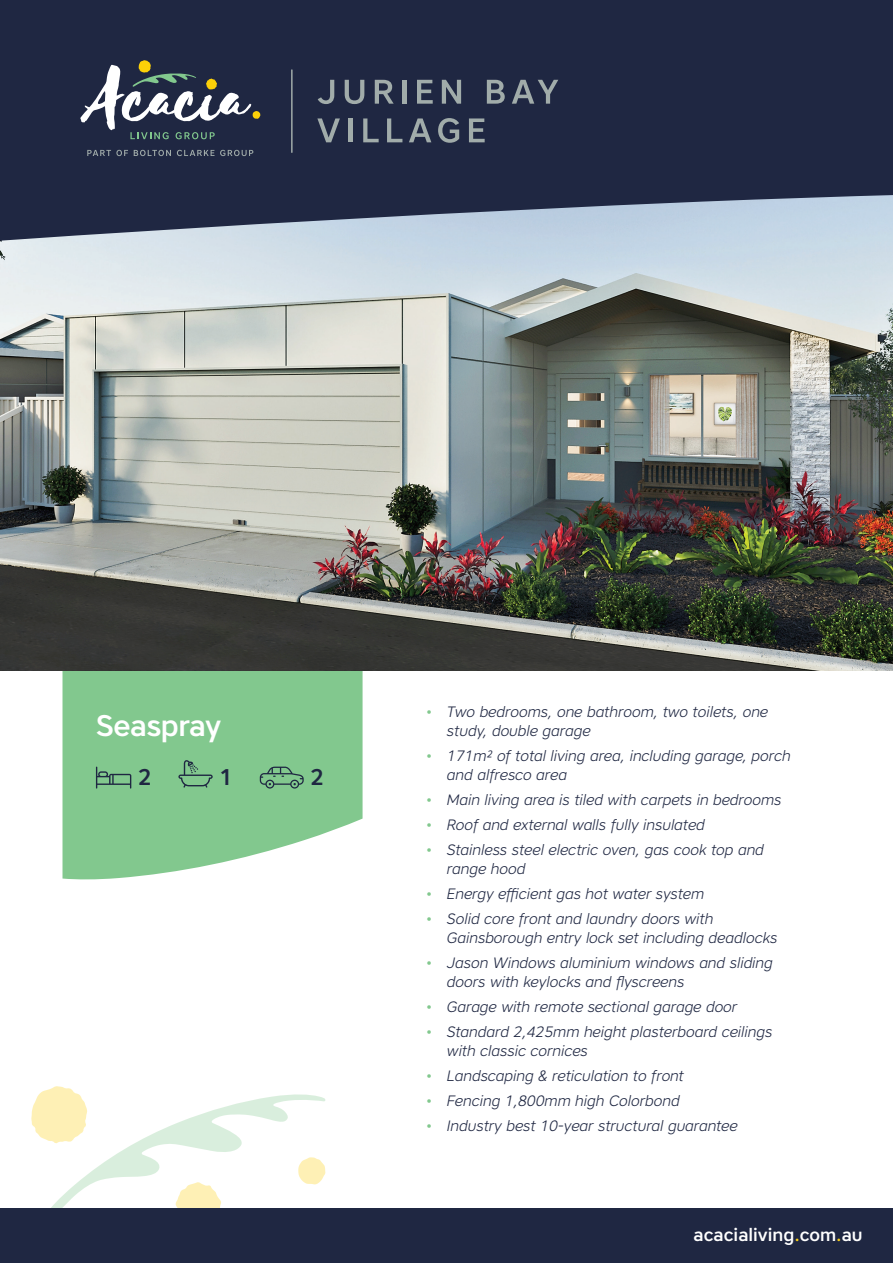
<style>
.page{position:relative;width:893px;height:1263px;background:#fff}
.page>*{position:absolute;margin:0;border:0;box-sizing:border-box;transform-origin:0 0}
.Title_White{font:500 29.7px "Core Sans A55";letter-spacing:-.02em;color:#fff}
.icon{font:500 22.65px "Core Sans A55";color:#1f2742}
.t1{font:500 18px "Core Sans A55";color:#fff}
.t2{font:italic 300 15px/18.8px "Core Sans A35";color:#1f2742}
.s1{color:#82c88e}
.s2{color:#fcd116}
</style>
<div class="page">
<svg style="left:63px;top:671px;width:300px;height:209px;fill:#82c88e"></svg>
<img style="left:0;top:242px;width:893px;height:429px">
<svg style="left:31px;top:1086px;width:295px;height:123px"></svg>
<svg style="left:0;top:0;width:893px;height:242px;fill:#1f2742"></svg>
<div style="left:0;top:1209px;width:893px;height:54px;background:#1f2742"></div>
<svg style="left:96px;top:767px;width:35px;height:21px"></svg>
<svg style="left:178px;top:760px;width:35px;height:28px"></svg>
<svg style="left:260px;top:767px;width:44px;height:21px"></svg>
<hr style="left:291px;top:69px;width:2px;height:84px;background:#a1acaa">
<svg style="left:318px;top:80px;width:16px;height:24px"></svg>
<svg style="left:345px;top:80px;width:19px;height:24px"></svg>
<svg style="left:375px;top:80px;width:19px;height:24px"></svg>
<hr style="left:402px;top:80px;width:4px;height:24px;background:#a1acaa">
<svg style="left:417px;top:80px;width:16px;height:24px"></svg>
<svg style="left:442px;top:80px;width:19px;height:24px"></svg>
<svg style="left:487px;top:80px;width:18px;height:24px"></svg>
<svg style="left:512px;top:80px;width:46px;height:24px"></svg>
<svg style="left:317px;top:118px;width:23px;height:24px"></svg>
<div style="left:348px;top:118px;width:5px;height:24px;background:#a1acaa"></div>
<svg style="left:363px;top:118px;width:16px;height:24px"></svg>
<svg style="left:387px;top:118px;width:15px;height:24px"></svg>
<svg style="left:409px;top:118px;width:22px;height:24px"></svg>
<svg style="left:438px;top:118px;width:21px;height:25px"></svg>
<svg style="left:469px;top:118px;width:16px;height:24px"></svg>
<svg style="left:80px;top:60px;width:180px;height:79px"></svg>
<svg style="left:87px;top:150px;width:41px;height:6px"></svg>
<svg style="left:134px;top:150px;width:37px;height:6px"></svg>
<svg style="left:177px;top:150px;width:76px;height:6px"></svg>
<p class="Title_White" style="left:96px;top:706px;width:127px">Seaspray</p>
<p class="icon" style="left:138px;top:763px;width:15px">2</p>
<p class="icon" style="left:219px;top:763px;width:15px">1</p>
<p class="icon" style="left:310px;top:763px;width:15px">2</p>
<p class="t2" style="left:447px;top:702px;width:323px;text-indent:-21px"><span class="s1">•</span> Two bedrooms, one bathroom, two toilets, one study, double garage</p>
<p class="t2" style="left:447px;top:746px;width:345px;text-indent:-21px"><span class="s1">•</span> 171m² of total living area, including garage, porch and alfresco area</p>
<p class="t2" style="left:426px;top:790px;width:357px"><span class="s1">•</span> Main living area is tiled with carpets in bedrooms</p>
<p class="t2" style="left:426px;top:815px;width:281px"><span class="s1">•</span> Roof and external walls fully insulated</p>
<p class="t2" style="left:447px;top:840px;width:318px;text-indent:-21px"><span class="s1">•</span> Stainless steel electric oven, gas cook top and range hood</p>
<p class="t2" style="left:426px;top:884px;width:280px"><span class="s1">•</span> Energy efficient gas hot water system</p>
<p class="t2" style="left:447px;top:909px;width:332px;text-indent:-21px"><span class="s1">•</span> Solid core front and laundry doors with<br>Gainsborough entry lock set including deadlocks</p>
<p class="t2" style="left:447px;top:953px;width:327px;text-indent:-21px"><span class="s1">•</span> Jason Windows aluminium windows and sliding doors with keylocks and flyscreens</p>
<p class="t2" style="left:426px;top:997px;width:313px"><span class="s1">•</span> Garage with remote sectional garage door</p>
<p class="t2" style="left:447px;top:1022px;width:327px;text-indent:-21px"><span class="s1">•</span> Standard 2,425mm height plasterboard ceilings with classic cornices</p>
<p class="t2" style="left:426px;top:1066px;width:260px"><span class="s1">•</span> Landscaping &amp; reticulation to front</p>
<p class="t2" style="left:426px;top:1091px;width:255px"><span class="s1">•</span> Fencing 1,800mm high Colorbond</p>
<p class="t2" style="left:426px;top:1116px;width:313px"><span class="s1">•</span> Industry best 10-year structural guarantee</p>
<p class="t1" style="left:694px;top:1223px;width:171px">acacialiving<span class="s2">.</span>com<span class="s2">.</span>au</p>
</div>
